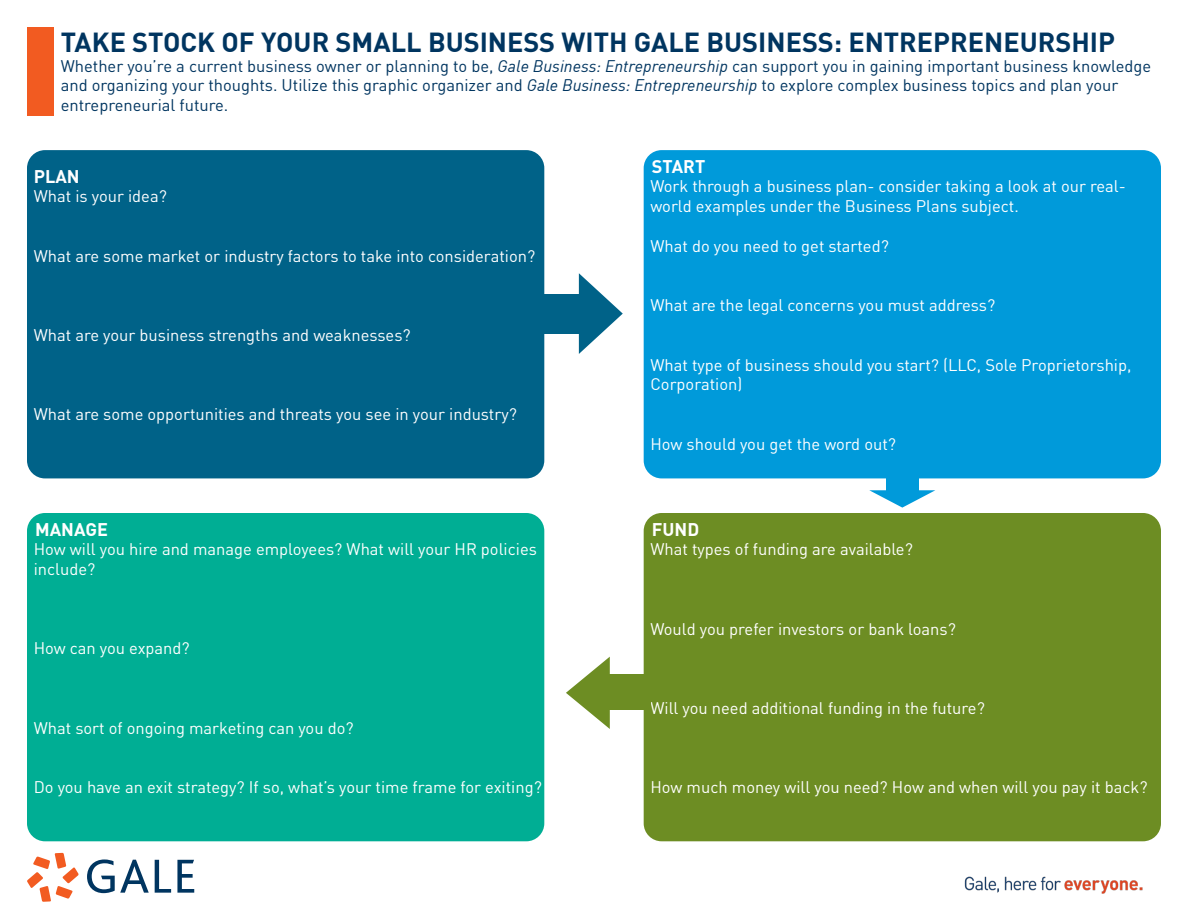
<style>
.page{position:relative;width:1188px;height:918px;background:#fff}
.page>*{position:absolute;margin:0;border:0;box-sizing:border-box;transform-origin:0 0}
.t1{font:700 27px "DIN";color:#003560}
.t2{font:700 18px "DIN";color:#fff}
.t3{font:16.5px/19.8px "DIN";color:#fff}
.t4{font:16.5px/19.8px "DIN";color:#003560}
.s1{font-style:italic}
</style>
<div class="page">
<div style="left:27px;top:27px;width:27px;height:89px;background:#f25b21"></div>
<div style="left:27px;top:513px;width:517px;height:328px;background:#00ae94;border-radius:18px"></div>
<div style="left:27px;top:150px;width:517px;height:328px;background:#006288;border-radius:18px"></div>
<div style="left:540px;top:294px;width:42px;height:40px;background:#006288"></div>
<svg style="left:579px;top:273px;width:44px;height:81px"></svg>
<div style="left:644px;top:513px;width:517px;height:328px;background:#6d8d23;border-radius:18px"></div>
<div style="left:608px;top:674px;width:43px;height:36px;background:#6d8d23"></div>
<svg style="left:566px;top:657px;width:44px;height:72px"></svg>
<div style="left:644px;top:150px;width:517px;height:328px;background:#009ada;border-radius:18px"></div>
<div style="left:886px;top:474px;width:33px;height:17px;background:#009ada"></div>
<svg style="left:869px;top:490px;width:66px;height:18px"></svg>
<svg style="left:27px;top:853px;width:52px;height:49px"></svg>
<svg style="left:87px;top:859px;width:62px;height:34px"></svg>
<svg style="left:155px;top:860px;width:16px;height:33px"></svg>
<svg style="left:177px;top:860px;width:17px;height:33px"></svg>
<img style="left:964px;top:876px;width:179px;height:18px">
<p class="t1" style="left:61px;top:24px;width:1056px">TAKE STOCK OF YOUR SMALL BUSINESS WITH GALE BUSINESS: ENTREPRENEURSHIP</p>
<p class="t4" style="left:61px;top:55px;width:1092px">Whether you’re a current business owner or planning to be, <span class="s1">Gale Business: Entrepreneurship</span> can support you in gaining important business knowledge and organizing your thoughts. Utilize this graphic organizer and <span class="s1">Gale Business: Entrepreneurship</span> to explore complex business topics and plan your entrepreneurial future.</p>
<p class="t2" style="left:34px;top:164px;width:47px">PLAN</p>
<p class="t3" style="left:34px;top:186px;width:135px">What is your idea?</p>
<p class="t3" style="left:34px;top:246px;width:503px">What are some market or industry factors to take into consideration?</p>
<p class="t3" style="left:34px;top:325px;width:379px">What are your business strengths and weaknesses?</p>
<p class="t3" style="left:34px;top:404px;width:485px">What are some opportunities and threats you see in your industry?</p>
<p class="t2" style="left:35px;top:517px;width:74px">MANAGE</p>
<p class="t3" style="left:34px;top:539px;width:505px">How will you hire and manage employees? What will your HR policies include?</p>
<p class="t3" style="left:34px;top:638px;width:157px">How can you expand?</p>
<p class="t3" style="left:34px;top:717px;width:321px">What sort of ongoing marketing can you do?</p>
<p class="t3" style="left:34px;top:777px;width:510px">Do you have an exit strategy? If so, what’s your time frame for exiting?</p>
<p class="t2" style="left:652px;top:154px;width:55px">START</p>
<p class="t3" style="left:650px;top:176px;width:477px">Work through a business plan- consider taking a look at our real&shy;world examples under the Business Plans subject.</p>
<p class="t3" style="left:650px;top:236px;width:240px">What do you need to get started?</p>
<p class="t3" style="left:650px;top:295px;width:346px">What are the legal concerns you must address?</p>
<p class="t3" style="left:650px;top:354px;width:483px">What type of business should you start? (LLC, Sole Proprietorship,<br>Corporation)</p>
<p class="t3" style="left:650px;top:434px;width:247px">How should you get the word out?</p>
<p class="t2" style="left:652px;top:517px;width:49px">FUND</p>
<p class="t3" style="left:650px;top:539px;width:264px">What types of funding are available?</p>
<p class="t3" style="left:650px;top:618px;width:307px">Would you prefer investors or bank loans?</p>
<p class="t3" style="left:650px;top:698px;width:336px">Will you need additional funding in the future?</p>
<p class="t3" style="left:650px;top:777px;width:499px">How much money will you need? How and when will you pay it back?</p>
</div>
